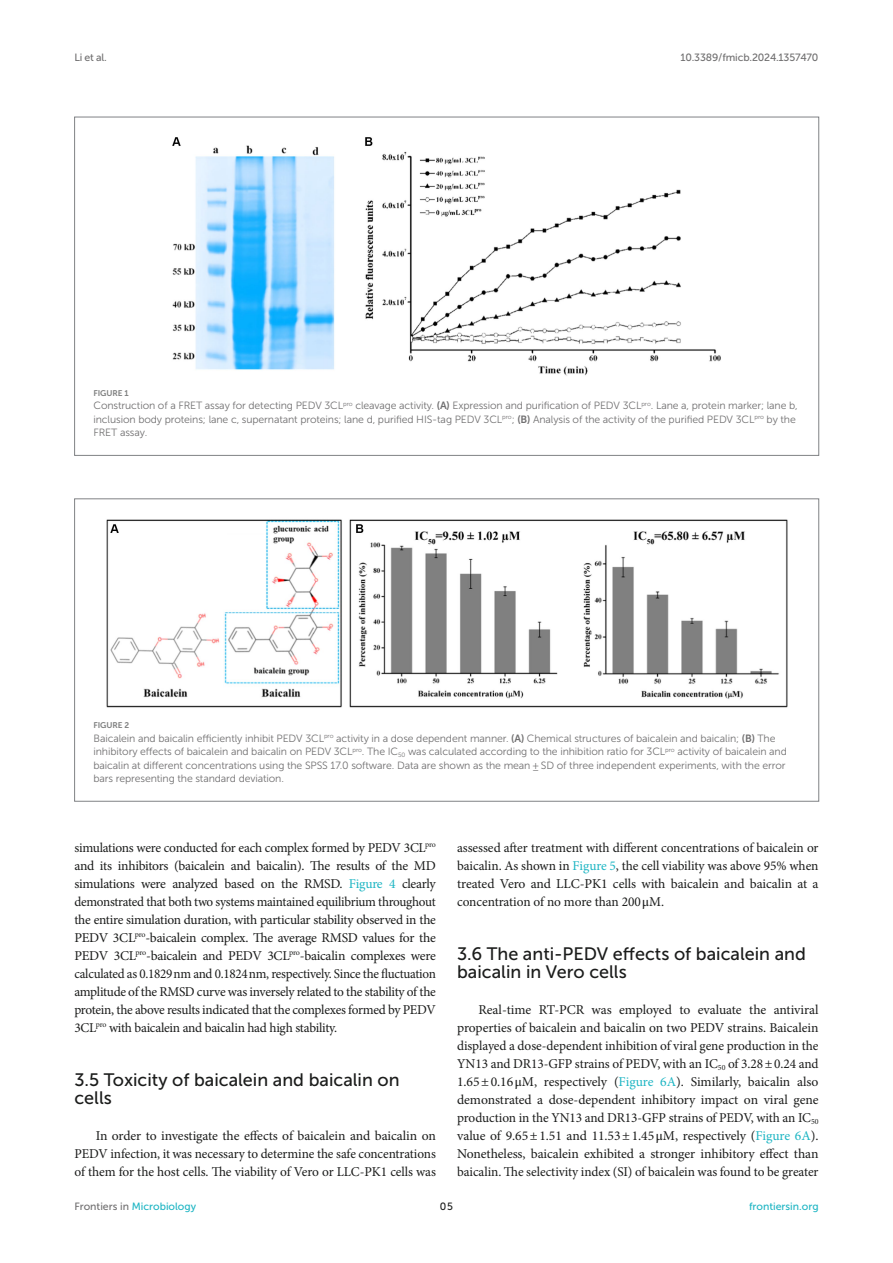
<style>
.page{position:relative;width:893px;height:1263px;background:#fff}
.page>*{position:absolute;margin:0;border:0;box-sizing:border-box;transform-origin:0 0}
.HEAD_2{font:18px/18px "Museo Sans 500";color:#1b1c1b}
.TEXT_FLUSH{font:13.5px/18px "Minion Pro";letter-spacing:-.01em;color:#1b1c1b;text-align:justify}
.FIG_LEG{font:10.5px/13.5px "Museo Sans 300";letter-spacing:-.01em;color:#706f70}
.t1{font:10.5px "Museo Sans 500";color:#1db5c3}
.t2{font:10.5px "Museo Sans 500";letter-spacing:-.015em;color:#706f70}
.t3{font:10.5px "Museo Sans 500";color:#1b1c1b}
.FIG_HD{font:8.25px "Museo Sans 700";letter-spacing:-.01em;color:#7e7f7f}
.s1{font-family:"Museo Sans 700"}
.s2{color:#1db5c3}
.s3{font-family:"STIX General"}
.s4{color:#706f70}
</style>
<div class="page">
<img style="left:172px;top:137px;width:549px;height:239px">
<img style="left:106px;top:519px;width:682px;height:189px">
<p class="t2" style="left:74px;top:51px;width:34px">Li et al.</p>
<p class="t2" style="left:680px;top:51px;width:140px">10.3389/fmicb.2024.1357470</p>
<p class="FIG_HD" style="left:94px;top:388px;width:37px">FIGURE 1</p>
<p class="FIG_LEG" style="left:94px;top:399px;width:706px">Construction of a FRET assay for detecting PEDV 3CL<sup>pro</sup> cleavage activity. <span class="s1">(A)</span> Expression and purification of PEDV 3CL<sup>pro</sup>. Lane a, protein marker; lane b, inclusion body proteins; lane c, supernatant proteins; lane d, purified HIS-tag PEDV 3CL<sup>pro</sup>; <span class="s1">(B)</span> Analysis of the activity of the purified PEDV 3CL<sup>pro</sup> by the<br>FRET assay.</p>
<p class="FIG_HD" style="left:94px;top:721px;width:37px">FIGURE 2</p>
<p class="FIG_LEG" style="left:94px;top:731px;width:695px">Baicalein and baicalin efficiently inhibit PEDV 3CL<sup>pro</sup> activity in a dose dependent manner. <span class="s1">(A)</span> Chemical structures of baicalein and baicalin; <span class="s1">(B)</span> The inhibitory effects of baicalein and baicalin on PEDV 3CL<sup>pro</sup>. The IC<sub>50</sub> was calculated according to the inhibition ratio for 3CL<sup>pro</sup> activity of baicalein and baicalin at different concentrations using the SPSS 17.0 software. Data are shown as the mean ± SD of three independent experiments, with the error bars representing the standard deviation.</p>
<p class="TEXT_FLUSH" style="left:74px;top:839px;width:363px">simulations were conducted for each complex formed by PEDV 3CL<sup>pro </sup>and its inhibitors (baicalein and baicalin). The results of the MD simulations were analyzed based on the RMSD. <span class="s2">Figure 4</span> clearly demonstrated that both two systems maintained equilibrium throughout the entire simulation duration, with particular stability observed in the PEDV 3CL<sup>pro</sup>-baicalein complex. The average RMSD values for the PEDV 3CL<sup>pro</sup>-baicalein and PEDV 3CL<sup>pro</sup>-baicalin complexes were calculated as 0.1829nm and 0.1824nm, respectively. Since the fluctuation amplitude of the RMSD curve was inversely related to the stability of the protein, the above results indicated that the complexes formed by PEDV 3CL<sup>pro</sup> with baicalein and baicalin had high stability.</p>
<p class="HEAD_2" style="left:74px;top:1071px;width:327px">3.5 Toxicity of baicalein and baicalin on cells</p>
<p class="TEXT_FLUSH" style="left:74px;top:1127px;width:363px;text-indent:21px">In order to investigate the effects of baicalein and baicalin on PEDV infection, it was necessary to determine the safe concentrations of them for the host cells. The viability of Vero or LLC-PK1 cells was</p>
<p class="TEXT_FLUSH" style="left:457px;top:839px;width:363px">assessed after treatment with different concentrations of baicalein or baicalin. As shown in <span class="s2">Figure 5</span>, the cell viability was above 95% when treated Vero and LLC-PK1 cells with baicalein and baicalin at a concentration of no more than 200<span class="s3">μ</span>M.</p>
<p class="HEAD_2" style="left:457px;top:945px;width:350px">3.6 The anti-PEDV effects of baicalein and baicalin in Vero cells</p>
<p class="TEXT_FLUSH" style="left:457px;top:1001px;width:363px;text-indent:21px">Real-time RT-PCR was employed to evaluate the antiviral properties of baicalein and baicalin on two PEDV strains. Baicalein displayed a dose-dependent inhibition of viral gene production in the YN13 and DR13-GFP strains of PEDV, with an IC<sub>50</sub> of 3.28±0.24 and 1.65±0.16<span class="s3">μ</span>M, respectively (<span class="s2">Figure 6A</span>). Similarly, baicalin also demonstrated a dose-dependent inhibitory impact on viral gene production in the YN13 and DR13-GFP strains of PEDV, with an IC<sub>50 </sub>value of 9.65±1.51 and 11.53±1.45<span class="s3">μ</span>M, respectively (<span class="s2">Figure 6A</span>).<br>Nonetheless, baicalein exhibited a stronger inhibitory effect than baicalin. The selectivity index (SI) of baicalein was found to be greater</p>
<p class="t1" style="left:74px;top:1200px;width:123px"><span class="s4">Frontiers in</span> Microbiology</p>
<p class="t3" style="left:440px;top:1200px;width:14px">05</p>
<p class="t1" style="left:749px;top:1200px;width:71px">frontiersin.org</p>
</div>
